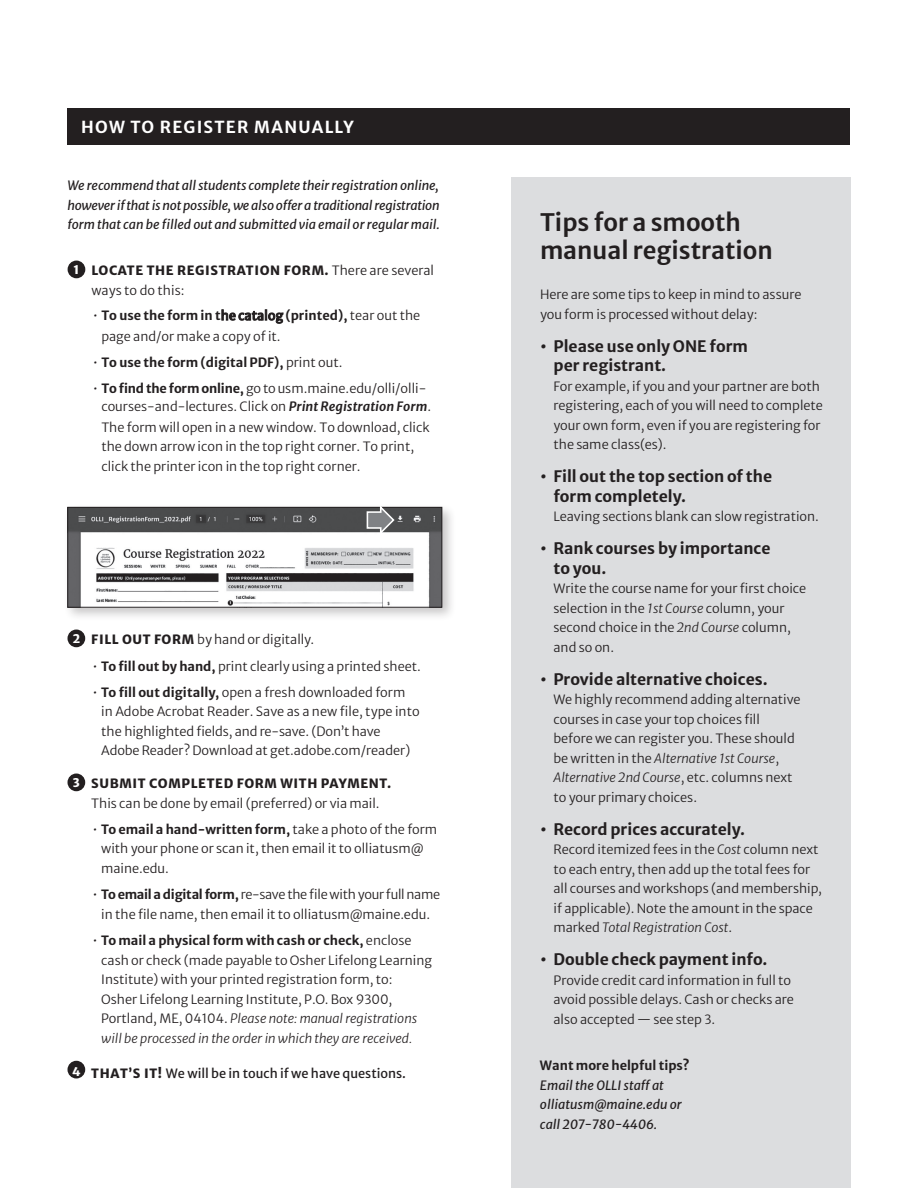
<style>
.page{position:relative;width:918px;height:1188px;background:#fff}
.page>*{position:absolute;margin:0;border:0;box-sizing:border-box;transform-origin:0 0}
.HED_G{font:600 24px/28.5px "Merriweather Sans";color:#231f20}
.HED_E__box{font:700 16.5px "Merriweather Sans";letter-spacing:.07em;color:#fff}
.SB_-_BODY_-_BULLET{font:700 15.75px/19.5px "Merriweather Sans";color:#231f20}
.SB_-_BODY_-_BULLET-2{font:300 12.75px/19.5px "Merriweather Sans";color:#231f20}
.R_-_BODY_-_BULLET{font:300 12.75px/19.5px "Merriweather Sans";color:#231f20}
.R_-_BODY_-_BULLET__L{font:300 12.75px/19.5px "Merriweather Sans";color:#231f20}
.BODY_B2__Main__-_San{font:italic 12.75px/19.5px "Merriweather Sans";letter-spacing:-.005em;color:#231f20;text-align:justify}
.R_-_BODY_-_Before_bu{font:300 12.75px/19.5px "Merriweather Sans";color:#231f20}
.SB_-_BODY__Intro_und{font:300 12.75px/19.5px "Merriweather Sans";color:#231f20}
.CTA_-_BODY{font:italic 12.75px/19.5px "Merriweather Sans";color:#231f20}
.R_-_BODY{font:12.75px "Merriweather Sans";color:#231f20}
.R_-_BODY_-_BULLET-2{font:700 12.75px "Merriweather Sans";color:#231f20}
.CTA_-_HED{font:700 12.75px "Merriweather Sans";color:#231f20}
.t1{font:800 12px "Merriweather Sans";color:#fff}
.s1{font-weight:800}
.s2{font-weight:700}
.s3{font-weight:400}
.s4{font-weight:300}
.s5{font-weight:600;font-style:italic}
.s6{font-style:italic}
</style>
<div class="page">
<div style="left:68px;top:261px;width:17px;height:17px;background:#231f20;border-radius:50%"></div>
<div style="left:68px;top:108px;width:782px;height:37px;background:#231f20"></div>
<div style="left:64px;top:503px;width:393px;height:119px;background:#231f20;opacity:.25"></div>
<img style="left:70px;top:509px;width:370px;height:96px">
<div style="left:68px;top:507px;width:374px;height:100px;border:1px solid #231f20"></div>
<svg style="left:366px;top:505px;width:30px;height:32px"></svg>
<div style="left:511px;top:178px;width:339px;height:1010px;background:#dcdddf"></div>
<div style="left:68px;top:630px;width:17px;height:17px;background:#231f20;border-radius:50%"></div>
<div style="left:68px;top:774px;width:17px;height:17px;background:#231f20;border-radius:50%"></div>
<div style="left:68px;top:1061px;width:17px;height:18px;background:#231f20;border-radius:50%"></div>
<h5 class="HED_E__box" style="left:81px;top:112px;width:274px">HOW TO REGISTER MANUALLY</h5>
<p class="BODY_B2__Main__-_San" style="left:68px;top:175px;width:374px">We recommend that all students complete their registration online, however if that is not possible, we also offer a traditional registration form that can be filled out and submitted via email or regular mail.</p>
<p class="t1" style="left:74px;top:258px;width:7px">1</p>
<p class="R_-_BODY_-_BULLET__L" style="left:91px;top:259px;width:344px"><span class="s1">LOCATE THE REGISTRATION FORM.</span> There are several ways to do this:</p>
<p class="R_-_BODY_-_BULLET" style="left:101px;top:304px;width:320px;line-height:20.4px;text-indent:-9px">• <span class="s2">To use the form in t</span><span class="s3">he catalog</span> <span class="s2">(printed),</span> tear out the page and/or make a copy of it.</p>
<p class="R_-_BODY_-_BULLET-2" style="left:93px;top:350px;width:251px"><span class="s4">•</span> To use the form (digital PDF), <span class="s4">print out.</span></p>
<p class="R_-_BODY_-_BULLET" style="left:101px;top:377px;width:331px;line-height:18.6px;text-indent:-9px">• <span class="s2">To find the form online,</span> go to usm.maine.edu/olli/olli&shy;courses-and-lectures. Click on <span class="s5">Print Registration Form</span>.</p>
<p class="R_-_BODY_-_BULLET" style="left:101px;top:416px;width:330px">The form will open in a new window. To download, click the down arrow icon in the top right corner. To print, click the printer icon in the top right corner.</p>
<p class="t1" style="left:73px;top:627px;width:9px">2</p>
<p class="R_-_BODY_-_Before_bu" style="left:91px;top:628px;width:225px"><span class="s1">FILL OUT FORM</span> by hand or digitally.</p>
<p class="R_-_BODY_-_BULLET" style="left:93px;top:655px;width:330px">• <span class="s2">To fill out by hand,</span> print clearly using a printed sheet.</p>
<p class="R_-_BODY_-_BULLET__L" style="left:101px;top:681px;width:320px;text-indent:-9px">• <span class="s2">To fill out digitally,</span> open a fresh downloaded form in Adobe Acrobat Reader. Save as a new file, type into the highlighted fields, and re-save. (Don’t have Adobe Reader? Download at get.adobe.com/reader)</p>
<p class="t1" style="left:73px;top:771px;width:9px">3</p>
<p class="R_-_BODY_-_Before_bu" style="left:91px;top:772px;width:302px"><span class="s1">SUBMIT COMPLETED FORM WITH PAYMENT.<br></span>This can be done by email (preferred) or via mail.</p>
<p class="R_-_BODY_-_BULLET" style="left:101px;top:818px;width:338px;text-indent:-9px">• <span class="s2">To email a hand-written form,</span> take a photo of the form with your phone or scan it, then email it to olliatusm@ maine.edu.</p>
<p class="R_-_BODY_-_BULLET" style="left:93px;top:883px;width:349px;text-align:center">• <span class="s2">To email a digital form,</span> re-save the file with your full name in the file name, then email it to olliatusm@maine.edu.</p>
<p class="R_-_BODY_-_BULLET__L" style="left:101px;top:929px;width:332px;text-indent:-9px">• <span class="s2">To mail a physical form with cash or check,</span> enclose cash or check (made payable to Osher Lifelong Learning Institute) with your printed registration form, to:<br>Osher Lifelong Learning Institute, P.O. Box 9300, Portland, ME, 04104. <span class="s6">Please note: manual registrations will be processed in the order in which they are received.</span></p>
<p class="R_-_BODY" style="left:72px;top:1062px;width:335px"><sup>4</sup> <span class="s1">THAT’S IT!</span> We will be in touch if we have questions.</p>
<h6 class="HED_G" style="left:540px;top:205px;width:234px">Tips for a smooth manual registration</h6>
<p class="SB_-_BODY__Intro_und" style="left:540px;top:283px;width:263px">Here are some tips to keep in mind to assure you form is processed without delay:</p>
<p class="SB_-_BODY_-_BULLET" style="left:554px;top:335px;width:196px;text-indent:-14px">• Please use only ONE form per registrant.</p>
<p class="SB_-_BODY_-_BULLET-2" style="left:554px;top:375px;width:271px">For example, if you and your partner are both registering, each of you will need to complete your own form, even if you are registering for the same class(es).</p>
<p class="SB_-_BODY_-_BULLET" style="left:554px;top:465px;width:220px;text-indent:-14px">• Fill out the top section of the form completely.</p>
<p class="SB_-_BODY_-_BULLET-2" style="left:554px;top:505px;width:267px">Leaving sections blank can slow registration.</p>
<p class="SB_-_BODY_-_BULLET" style="left:554px;top:537px;width:218px;text-indent:-14px">• Rank courses by importance to you.</p>
<p class="SB_-_BODY_-_BULLET-2" style="left:554px;top:577px;width:254px">Write the course name for your first choice selection in the <span class="s6">1st Course</span> column, your second choice in the <span class="s6">2nd Course</span> column, and so on.</p>
<p class="SB_-_BODY_-_BULLET" style="left:540px;top:668px;width:229px">• Provide alternative choices.</p>
<p class="SB_-_BODY_-_BULLET-2" style="left:554px;top:688px;width:249px">We highly recommend adding alternative courses in case your top choices fill before we can register you. These should be written in the <span class="s6">Alternative 1st Course</span>, <span class="s6">Alternative 2nd Course</span>, etc. columns next to your primary choices.</p>
<p class="SB_-_BODY_-_BULLET" style="left:540px;top:818px;width:206px">• Record prices accurately.</p>
<p class="SB_-_BODY_-_BULLET-2" style="left:554px;top:838px;width:270px">Record itemized fees in the <span class="s6">Cost</span> column next to each entry, then add up the total fees for all courses and workshops (and membership, if applicable). Note the amount in the space marked <span class="s6">Total Registration Cost</span>.</p>
<p class="SB_-_BODY_-_BULLET" style="left:540px;top:948px;width:229px">• Double check payment info.</p>
<p class="SB_-_BODY_-_BULLET-2" style="left:554px;top:969px;width:242px">Provide credit card information in full to avoid possible delays. Cash or checks are also accepted — see step 3.</p>
<h3 class="CTA_-_HED" style="left:540px;top:1054px;width:151px">Want more helpful tips?</h3>
<p class="CTA_-_BODY" style="left:540px;top:1074px;width:143px">Email the OLLI staff at olliatusm@maine.edu or call 207-780-4406.</p>
</div>
